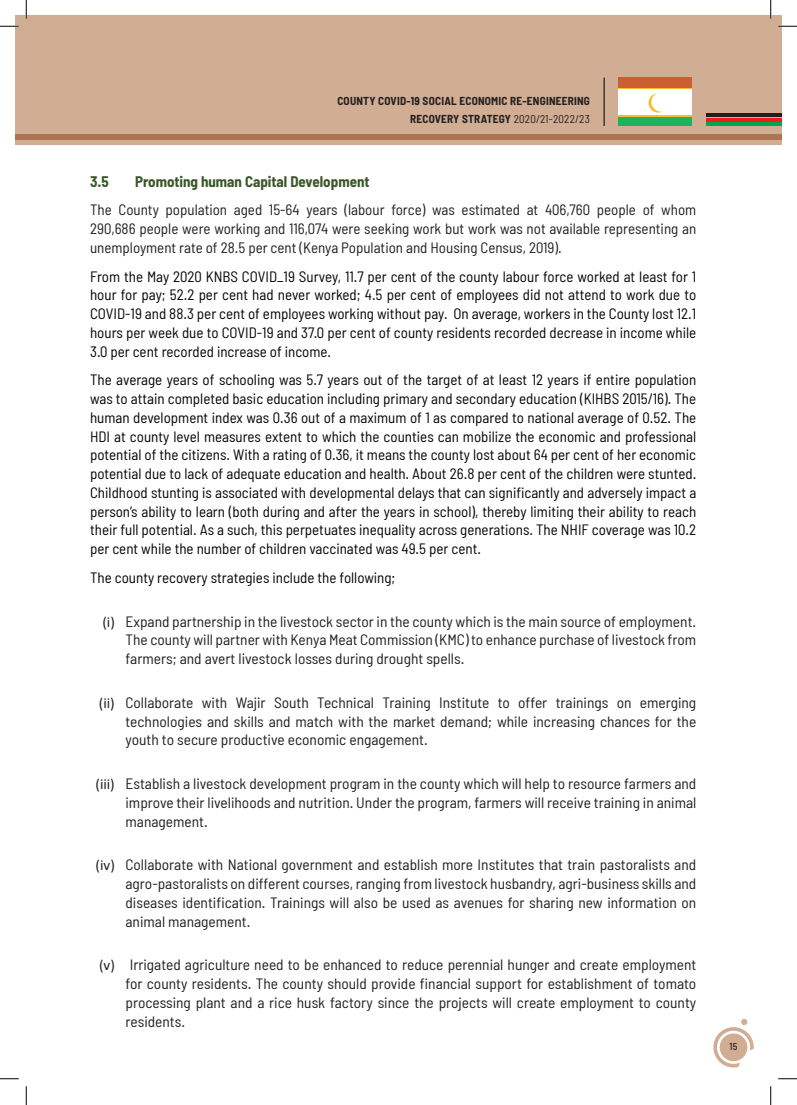
<style>
.page{position:relative;width:797px;height:1105px;background:#fff}
.page>*{position:absolute;margin:0;border:0;box-sizing:border-box;transform-origin:0 0}
.t1{font:semi-condensed 15px/18.8px "Barlow";color:#231f20;text-align:justify}
.t2{font:semi-condensed 15px/18.8px "Barlow";color:#040503;text-align:justify}
.t3{font:700 semi-condensed 15px "Barlow";color:#395728}
.t4{font:700 semi-condensed 11.25px/17.9px "Barlow";letter-spacing:.02em;color:#231f20;text-align:right}
.t5{font:500 semi-condensed 10px "Barlow";color:#231f20}
.s1{font-weight:400}
.s2{font-family:"Calibri";font-stretch:normal}
</style>
<div class="page">
<div style="left:16px;top:16px;width:765px;height:124px;background:#d1ad93"></div>
<hr style="left:706px;top:113px;width:75px;height:4px;background:#231f20">
<hr style="left:706px;top:118px;width:75px;height:3px;background:#ee1d23">
<hr style="left:706px;top:122px;width:75px;height:4px;background:#00a54f">
<svg style="left:16px;top:134px;width:765px;height:11px;fill:#ab7554"></svg>
<hr style="left:603px;top:78px;width:1px;height:48px;background:#231f20">
<svg style="left:713px;top:1019px;width:40px;height:48px"></svg>
<div style="left:618px;top:78px;width:74px;height:48px;background:#fff"></div>
<div style="left:618px;top:78px;width:74px;height:10px;background:#cb5f32"></div>
<div style="left:618px;top:116px;width:74px;height:10px;background:#21b05d"></div>
<hr style="left:618px;top:88px;width:74px;height:1px;background:#fdbc2d">
<hr style="left:618px;top:115px;width:74px;height:1px;background:#fdbc2d">
<svg style="left:648px;top:93px;width:14px;height:20px"></svg>
<svg style="left:0;top:25px;width:19px;height:2px"></svg>
<svg style="left:778px;top:25px;width:19px;height:2px"></svg>
<svg style="left:0;top:1078px;width:19px;height:1px"></svg>
<svg style="left:778px;top:1078px;width:19px;height:1px"></svg>
<svg style="left:25px;top:0;width:2px;height:19px"></svg>
<svg style="left:25px;top:1086px;width:2px;height:19px"></svg>
<svg style="left:770px;top:0;width:1px;height:19px"></svg>
<svg style="left:770px;top:1086px;width:1px;height:19px"></svg>
<p class="t4" style="left:337px;top:92px;width:254px">COUNTY COVID-19 SOCIAL ECONOMIC RE-ENGINEERING<br>RECOVERY STRATEGY <span class="s1">2020/21-2022/23</span></p>
<p class="t3" style="left:90px;top:172px;width:20px">3.5</p>
<p class="t3" style="left:135px;top:172px;width:236px">Promoting human Capital Development</p>
<p class="t1" style="left:90px;top:200px;width:607px">The County population aged 15-64 years (labour force) was estimated at 406,760 people of whom 290,686 people were working and 116,074 were seeking work but work was not available representing an unemployment rate of 28.5 per cent (Kenya Population and Housing Census, 2019).</p>
<p class="t2" style="left:90px;top:266px;width:607px">From the May 2020 KNBS COVID_19 Survey, 11.7 per cent of the county labour force worked at least for 1 hour for pay; 52.2 per cent had never worked; 4.5 per cent of employees did not attend to work due to COVID-19 and 88.3 per cent of employees working without pay. On average, workers in the County lost 12.1 hours per week due to COVID-19 and 37.0 per cent of county residents recorded decrease in income while 3.0 per cent recorded increase of income.</p>
<p class="t2" style="left:90px;top:370px;width:607px">The average years of schooling was 5.7 years out of the target of at least 12 years if entire population was to attain completed basic education including primary and secondary education (KIHBS 2015/16). The human development index was 0.36 out of a maximum of 1 as compared to national average of 0.52. The HDI at county level measures extent to which the counties can mobilize the economic and professional potential of the citizens. With a rating of 0.36, it means the county lost about 64 per cent of her economic potential due to lack of adequate education and health. About 26.8 per cent of the children were stunted.<br>Childhood stunting is associated with developmental delays that can significantly and adversely impact a person’s ability to learn (both during and after the years in school), thereby limiting their ability to reach their full potential. As a such, this perpetuates inequality across generations. The NHIF coverage was 10.2 per cent while the number of children vaccinated was 49.5 per cent.</p>
<p class="t2" style="left:90px;top:568px;width:307px">The county recovery strategies include the following;</p>
<p class="t1" style="left:125px;top:611px;width:572px;text-indent:-23px"><span class="s2">(i)</span> Expand partnership in the livestock sector in the county which is the main source of employment.<br>The county will partner with Kenya Meat Commission (KMC) to enhance purchase of livestock from farmers; and avert livestock losses during drought spells.</p>
<p class="t1" style="left:125px;top:693px;width:572px;text-indent:-27px"><span class="s2">(ii)</span> Collaborate with Wajir South Technical Training Institute to offer trainings on emerging technologies and skills and match with the market demand; while increasing chances for the youth to secure productive economic engagement.</p>
<p class="t1" style="left:125px;top:774px;width:572px;text-indent:-30px"><span class="s2">(iii)</span> Establish a livestock development program in the county which will help to resource farmers and improve their livelihoods and nutrition. Under the program, farmers will receive training in animal management.</p>
<p class="t1" style="left:125px;top:855px;width:572px;text-indent:-30px"><span class="s2">(iv)</span> Collaborate with National government and establish more Institutes that train pastoralists and agro-pastoralists on different courses, ranging from livestock husbandry, agri-business skills and diseases identification. Trainings will also be used as avenues for sharing new information on animal management.</p>
<p class="t1" style="left:125px;top:955px;width:572px;text-indent:-27px"><span class="s2">(v)</span> Irrigated agriculture need to be enhanced to reduce perennial hunger and create employment for county residents. The county should provide financial support for establishment of tomato processing plant and a rice husk factory since the projects will create employment to county residents.</p>
<p class="t5" style="left:729px;top:1040px;width:10px">15</p>
</div>
